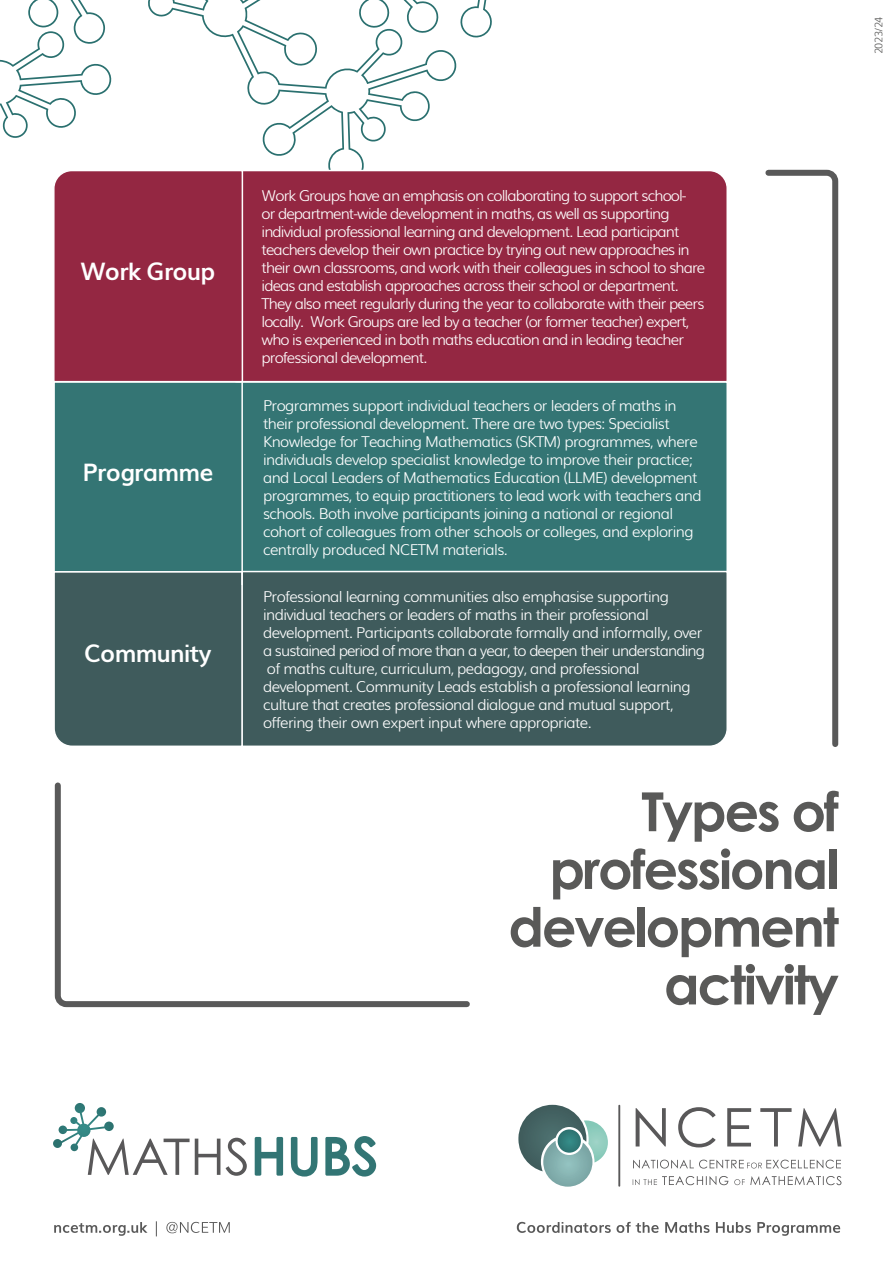
<style>
.page{position:relative;width:893px;height:1263px;background:#fff}
.page>*{position:absolute;margin:0;border:0;box-sizing:border-box;transform-origin:0 0}
.t1{font:700 54px/57.8px "Century Gothic";letter-spacing:-.04em;color:#595958;text-align:right}
.t2{font:700 24.15px "Muli";letter-spacing:-.025em;color:#fff}
.t3{font:300 15px/18px "Muli";letter-spacing:-.04em;color:#fff}
.t4{font:300 15px/18px "Muli";letter-spacing:-.06em;color:#fff}
.t5{font:300 10.5px "Muli";letter-spacing:-.06em;color:#595958}
</style>
<div class="page">
<svg style="left:215px;top:0;width:241px;height:169px"></svg>
<svg style="left:148px;top:0;width:67px;height:35px"></svg>
<svg style="left:0;top:0;width:112px;height:138px"></svg>
<svg style="left:460px;top:0;width:32px;height:38px"></svg>
<svg style="left:156px;top:1221px;width:684px;height:15px"></svg>
<svg style="left:54px;top:1222px;width:94px;height:14px"></svg>
<svg style="left:633px;top:1159px;width:208px;height:26px"></svg>
<svg style="left:636px;top:1107px;width:205px;height:40px"></svg>
<hr style="left:618px;top:1105px;width:2px;height:82px;background:#595859">
<svg style="left:518px;top:1105px;width:90px;height:82px"></svg>
<svg style="left:255px;top:1136px;width:121px;height:40px"></svg>
<svg style="left:53px;top:1103px;width:194px;height:73px"></svg>
<svg style="left:54px;top:782px;width:416px;height:226px"></svg>
<svg style="left:765px;top:169px;width:74px;height:578px"></svg>
<div style="left:54px;top:572px;width:187px;height:174px;background:#3f5b5c"></div>
<div style="left:53px;top:381px;width:675px;height:191px;background:#347574;border:2px solid #fff"></div>
<div style="left:244px;top:169px;width:484px;height:214px;background:#942742"></div>
<div style="left:241px;top:570px;width:487px;height:176px;background:#3f5b5c"></div>
<div style="left:53px;top:171px;width:191px;height:212px;background:#942742"></div>
<hr style="left:241px;top:382px;width:2px;height:203px;background:#fff">
<p class="t5" style="left:870px;top:54px;width:39px;rotate:-90deg">2023/24</p>
<h2 class="t2" style="left:81px;top:252px;width:136px">Work Group</h2>
<h2 class="t2" style="left:83px;top:452px;width:133px">Programme</h2>
<h2 class="t2" style="left:84px;top:634px;width:129px">Community</h2>
<p class="t4" style="left:262px;top:186px;width:445px">Work Groups have an emphasis on collaborating to support school-<br>or department-wide development in maths, as well as supporting individual professional learning and development. Lead participant teachers develop their own practice by trying out new approaches in their own classrooms, and work with their colleagues in school to share ideas and establish approaches across their school or department.<br>They also meet regularly during the year to collaborate with their peers locally. Work Groups are led by a teacher (or former teacher) expert, who is experienced in both maths education and in leading teacher professional development.</p>
<p class="t3" style="left:263px;top:395px;width:440px">Programmes support individual teachers or leaders of maths in their professional development. There are two types: Specialist Knowledge for Teaching Mathematics (SKTM) programmes, where individuals develop specialist knowledge to improve their practice; and Local Leaders of Mathematics Education (LLME) development programmes, to equip practitioners to lead work with teachers and schools. Both involve participants joining a national or regional cohort of colleagues from other schools or colleges, and exploring centrally produced NCETM materials.</p>
<p class="t3" style="left:263px;top:586px;width:443px">Professional learning communities also emphasise supporting individual teachers or leaders of maths in their professional development. Participants collaborate formally and informally, over a sustained period of more than a year, to deepen their understanding of maths culture, curriculum, pedagogy, and professional development. Community Leads establish a professional learning culture that creates professional dialogue and mutual support, offering their own expert input where appropriate.</p>
<h1 class="t1" style="left:508px;top:780px;width:332px">Types of professional development activity</h1>
</div>
